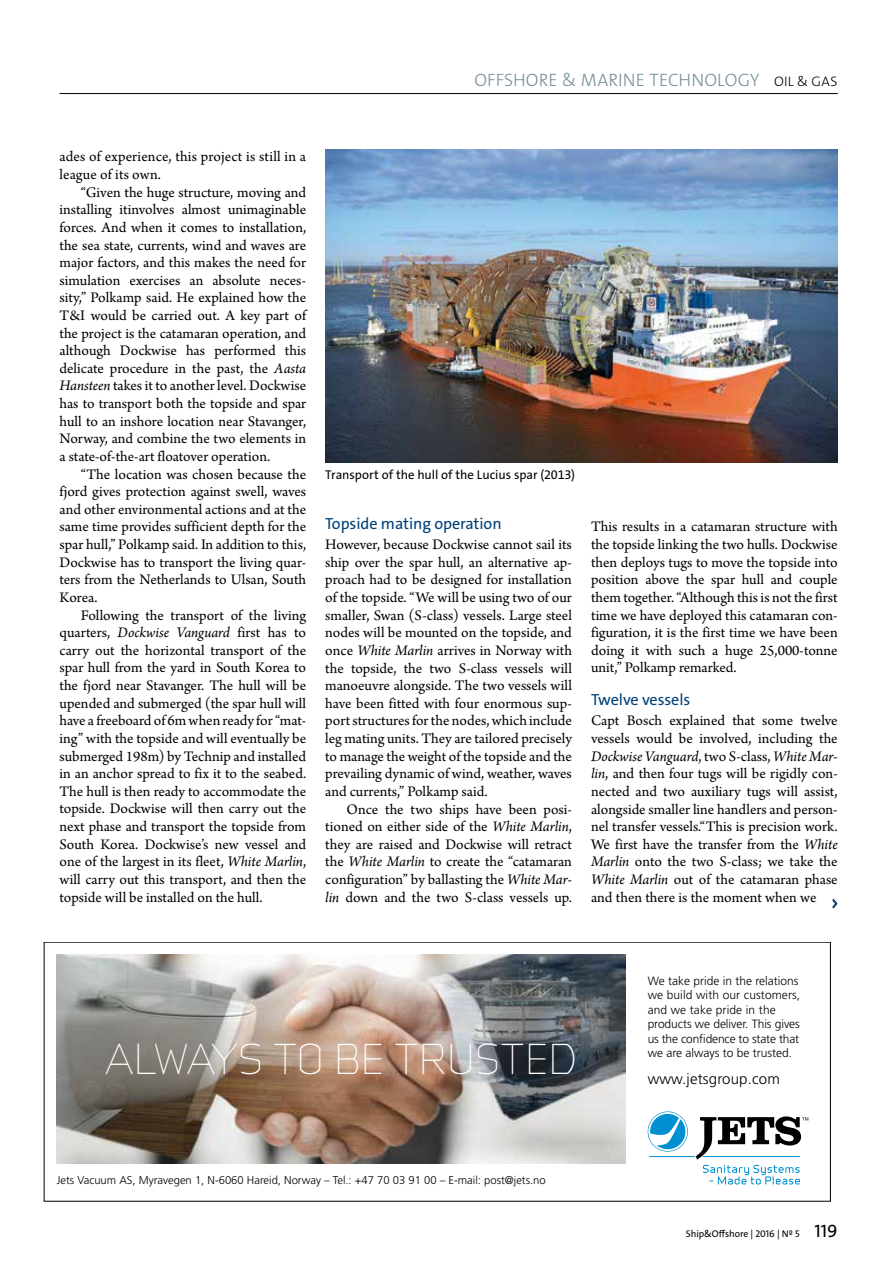
<style>
.page{position:relative;width:893px;height:1263px;background:#fff}
.page>*{position:absolute;margin:0;border:0;box-sizing:border-box;transform-origin:0 0}
.t1{font:300 39px "Infinity";color:#fff}
.t2{font:300 18px "The Sans Os F";color:#778f9a}
.t3{font:16.2px "The Sans Os F";letter-spacing:-.005em;color:#004178}
.t4{font:15.3px/17.5px "Arno Pro";color:#000;text-align:justify}
.t5{font:300 15px "Frutiger";letter-spacing:.01em;color:#000}
.t6{font:14.85px "The Sans Os F";color:#004178;scale:.73 1}
.t7{font:12.75px "The Sans Os F";letter-spacing:-.005em;color:#000}
.t8{font:300 12px/14.4px "Frutiger";color:#000}
.t9{font:300 11.25px "Frutiger";color:#000}
.t10{font:9.75px "The Sans Os F";color:#000}
.s1{font-size:13.8px;color:#000}
.s2{font-style:italic}
.s3{font-size:18px}
</style>
<div class="page">
<img style="left:325px;top:149px;width:513px;height:313px">
<svg style="left:832px;top:899px;width:5px;height:10px"></svg>
<img style="left:57px;top:955px;width:568px;height:208px">
<hr style="left:649px;top:1156px;width:46px;height:1px;background:#0090d1">
<svg style="left:648px;top:1111px;width:40px;height:41px"></svg>
<svg style="left:648px;top:1112px;width:39px;height:39px"></svg>
<svg style="left:650px;top:1114px;width:35px;height:35px"></svg>
<svg style="left:696px;top:1116px;width:112px;height:68px"></svg>
<hr style="left:60px;top:93px;width:778px;height:1px;background:#000">
<p class="t2" style="left:474px;top:68px;width:364px">OFFSHORE &amp; MARINE TECHNOLOGY <span class="s1">OIL &amp; GAS</span></p>
<p class="t4" style="left:60px;top:149px;width:248px">ades of experience, this project is still in a league of its own.</p>
<p class="t4" style="left:60px;top:184px;width:248px;text-indent:21px">“Given the huge structure, moving and installing itinvolves almost unimaginable forces. And when it comes to installation, the sea state, currents, wind and waves are major factors, and this makes the need for simulation exercises an absolute neces&shy;sity,” Polkamp said. He explained how the T&amp;I would be carried out. A key part of the project is the catamaran operation, and although Dockwise has performed this delicate procedure in the past, the <span class="s2">Aasta Hansteen</span> takes it to another level. Dockwise has to transport both the topside and spar hull to an inshore location near Stavanger, Norway, and combine the two elements in a state-of-the-art floatover operation.</p>
<p class="t4" style="left:60px;top:466px;width:248px;text-indent:21px">“The location was chosen because the fjord gives protection against swell, waves and other environmental actions and at the same time provides sufficient depth for the spar hull,” Polkamp said. In addition to this, Dockwise has to transport the living quar&shy;ters from the Netherlands to Ulsan, South Korea.</p>
<p class="t4" style="left:60px;top:607px;width:248px;text-indent:21px">Following the transport of the living quarters, <span class="s2">Dockwise Vanguard</span> first has to carry out the horizontal transport of the spar hull from the yard in South Korea to the fjord near Stavanger. The hull will be upended and submerged (the spar hull will have a freeboard of 6m when ready for “mat&shy;ing” with the topside and will eventually be submerged 198m) by Technip and installed in an anchor spread to fix it to the seabed.<br>The hull is then ready to accommodate the topside. Dockwise will then carry out the next phase and transport the topside from South Korea. Dockwise’s new vessel and one of the largest in its fleet, <span class="s2">White Marlin</span>, will carry out this transport, and then the topside will be installed on the hull.</p>
<p class="t7" style="left:325px;top:466px;width:251px">Transport of the hull of the Lucius spar (2013)</p>
<p class="t3" style="left:325px;top:513px;width:178px">Topside mating operation</p>
<p class="t4" style="left:325px;top:537px;width:248px">However, because Dockwise cannot sail its ship over the spar hull, an alternative ap&shy;proach had to be designed for installation of the topside. “We will be using two of our smaller, Swan (S-class) vessels. Large steel nodes will be mounted on the topside, and once <span class="s2">White Marlin</span> arrives in Norway with the topside, the two S-class vessels will manoeuvre alongside. The two vessels will have been fitted with four enormous sup&shy;port structures for the nodes, which include leg mating units. They are tailored precisely to manage the weight of the topside and the prevailing dynamic of wind, weather, waves and currents,” Polkamp said.</p>
<p class="t4" style="left:325px;top:801px;width:248px;text-indent:21px">Once the two ships have been posi&shy;tioned on either side of the <span class="s2">White Marlin</span>, they are raised and Dockwise will retract the <span class="s2">White Marlin</span> to create the “catamaran configuration” by ballasting the <span class="s2">White Mar&shy;lin</span> down and the two S-class vessels up.</p>
<p class="t4" style="left:591px;top:519px;width:248px">This results in a catamaran structure with the topside linking the two hulls. Dockwise then deploys tugs to move the topside into position above the spar hull and couple them together. “Although this is not the first time we have deployed this catamaran con&shy;figuration, it is the first time we have been doing it with such a huge 25,000-tonne unit,” Polkamp remarked.</p>
<p class="t3" style="left:591px;top:689px;width:101px">Twelve vessels</p>
<p class="t4" style="left:591px;top:713px;width:248px">Capt Bosch explained that some twelve vessels would be involved, including the <span class="s2">Dockwise Vanguard</span>, two S-class, <span class="s2">White Mar&shy;lin</span>, and then four tugs will be rigidly con&shy;nected and two auxiliary tugs will assist, alongside smaller line handlers and person&shy;nel transfer vessels.“This is precision work.<br>We first have the transfer from the <span class="s2">White Marlin</span> onto the two S-class; we take the <span class="s2">White Marlin</span> out of the catamaran phase and then there is the moment when we</p>
<p class="t6" style="left:832px;top:893px;width:10px">&gt;</p>
<h1 class="t1" style="left:105px;top:1031px;width:473px">ALWAYS TO BE TRUSTED</h1>
<p class="t9" style="left:57px;top:1174px;width:490px">Jets Vacuum AS, Myravegen 1, N-6060 Hareid, Norway – Tel.: +47 70 03 91 00 – E-mail: post@jets.no</p>
<p class="t8" style="left:648px;top:974px;width:154px">We take pride in the relations we build with our customers, and we take pride in the products we deliver. This gives us the confidence to state that we are always to be trusted.</p>
<p class="t5" style="left:648px;top:1070px;width:134px">www.jetsgroup.com</p>
<p class="t10" style="left:686px;top:1228px;width:153px">Ship&amp;Offshore | 2016 | Nº 5 <span class="s3">119</span></p>
</div>
